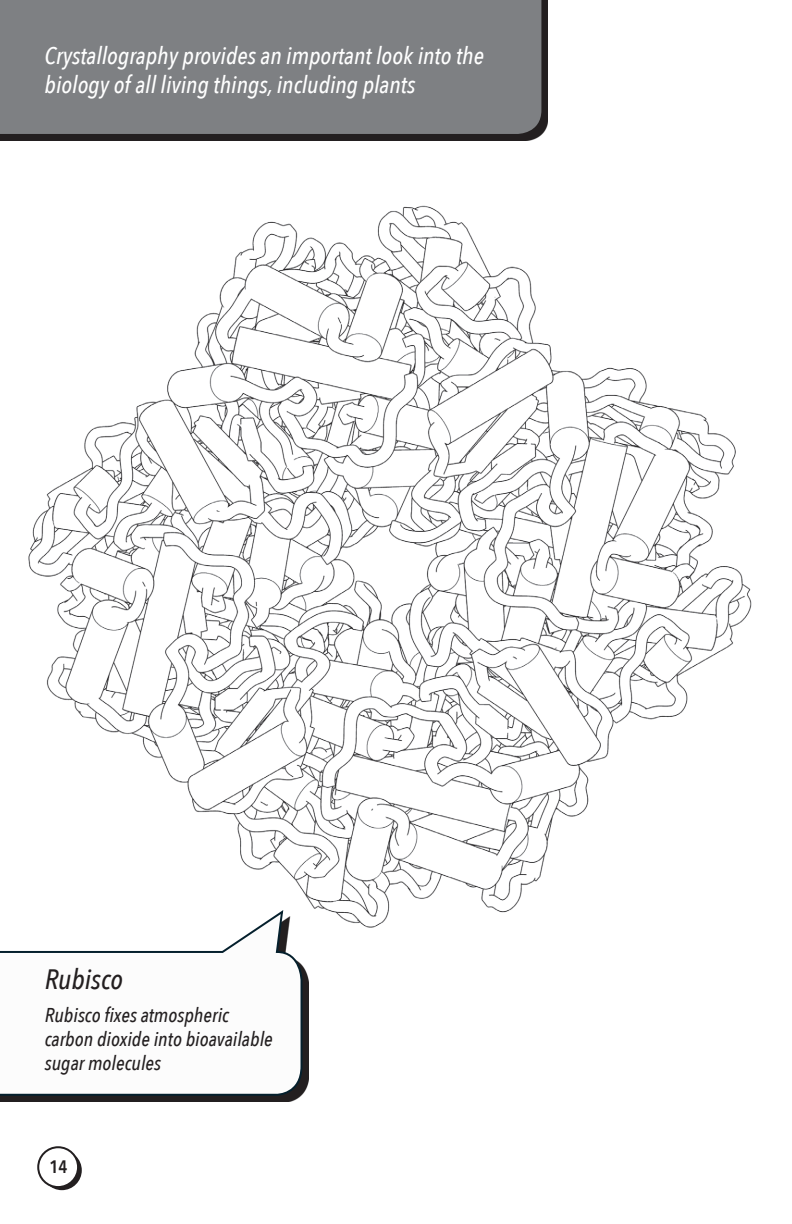
<style>
.page{position:relative;width:792px;height:1224px;background:#fff}
.page>*{position:absolute;margin:0;border:0;box-sizing:border-box;transform-origin:0 0}
.t1{font:italic 500 28px "Avenir Next Condensed";color:#231f20}
.t2{font:italic 500 24px/28.8px "Avenir Next Condensed";color:#fff}
.t3{font:italic 500 20px/24px "Avenir Next Condensed";color:#231f20}
.t4{font:600 18px "Avenir Next Condensed";color:#231f20}
</style>
<div class="page">
<svg style="left:42px;top:1150px;width:40px;height:40px"></svg>
<div style="left:38px;top:1147px;width:40px;height:40px;background:#fff;border-radius:50%"></div>
<div style="left:37px;top:1146px;width:42px;height:42px;border:2px solid #231f20;border-radius:50%"></div>
<img style="left:28px;top:205px;width:724px;height:723px">
<div style="left:0;top:0;width:548px;height:140px;background:#231f20"></div>
<div style="left:0;top:0;width:541px;height:134px;background:#7e8083"></div>
<svg style="left:0;top:916px;width:309px;height:186px;fill:#231f20"></svg>
<svg style="left:0;top:908px;width:304px;height:189px"></svg>
<p class="t2" style="left:45px;top:42px;width:441px">Crystallography provides an important look into the biology of all living things, including plants</p>
<p class="t1" style="left:45px;top:963px;width:80px">Rubisco</p>
<p class="t3" style="left:45px;top:1003px;width:230px">Rubisco fixes atmospheric carbon dioxide into bioavailable sugar molecules</p>
<p class="t4" style="left:50px;top:1151px;width:19px">14</p>
</div>
